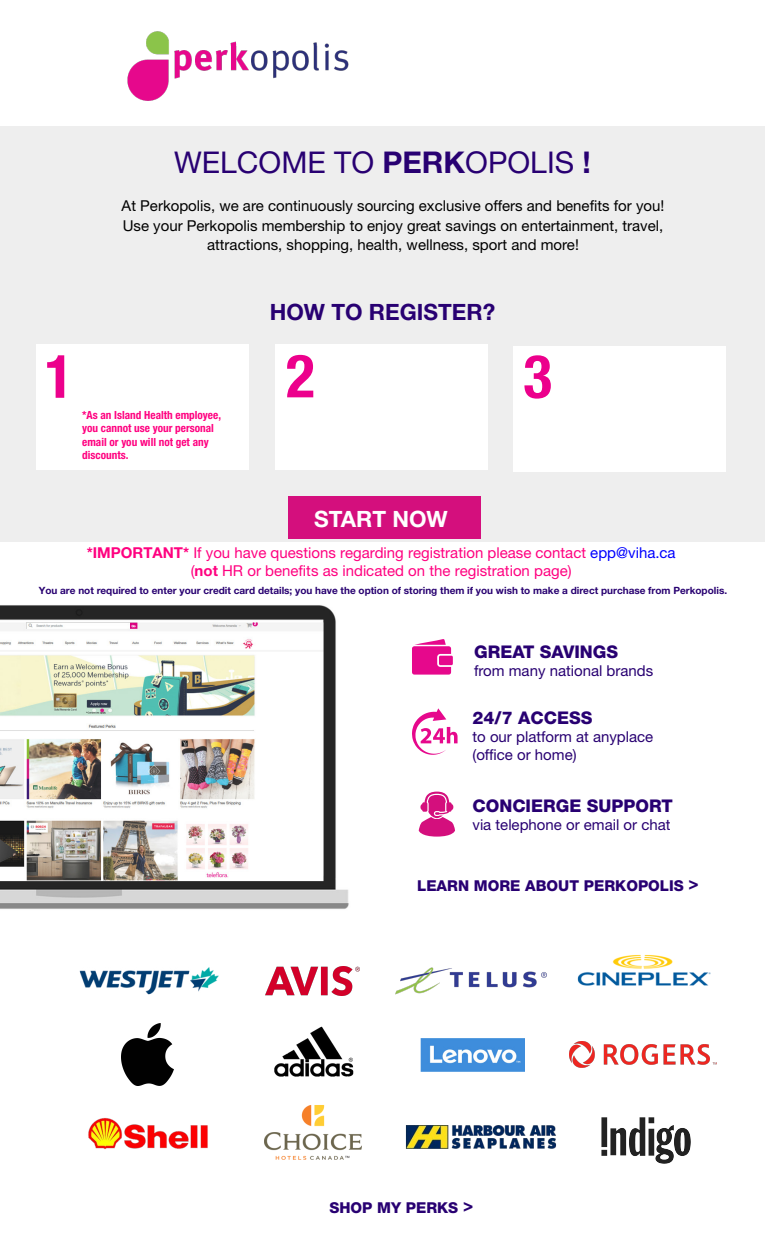
<style>
.page{position:relative;width:765px;height:1260px;background:#fff}
.page>*{position:absolute;margin:0;border:0;box-sizing:border-box;transform-origin:0 0}
.t1{font:700 condensed 60px "Helvetica Neue";color:#ec008c}
.t2{font:30px "Helvetica Neue";color:#280072}
.t3{font:700 22.5px "Helvetica Neue";color:#280072}
.t4{font:700 22.5px "Helvetica Neue";color:#fff}
.t5{font:800 17.5px "Helvetica Neue";color:#280072}
.t6{font:15px/20px "Helvetica Neue";color:#000;text-align:center}
.t7{font:15px/18px "Helvetica Neue";color:#ff0080;text-align:center}
.t8{font:15px/18px "Helvetica Neue";color:#280072}
.t9{font:800 15px "Helvetica Neue";color:#280072}
.t10{font:700 condensed 11.25px/13.5px "Helvetica Neue";color:#ff0080}
.t11{font:700 10px "Helvetica Neue";color:#280071}
.s1{font-weight:700}
.s2{color:#00f}
.s3{font-family:"Arial";font-weight:700;font-size:17.5px}
</style>
<div class="page">
<img style="left:0;top:541px;width:765px;height:368px">
<img style="left:80px;top:967px;width:139px;height:57px">
<img style="left:581px;top:954px;width:129px;height:32px">
<img style="left:275px;top:1026px;width:78px;height:51px">
<img style="left:421px;top:1064px;width:104px;height:8px">
<img style="left:265px;top:1105px;width:97px;height:55px">
<svg style="left:412px;top:639px;width:41px;height:36px"></svg>
<svg style="left:419px;top:792px;width:36px;height:45px"></svg>
<svg style="left:412px;top:708px;width:46px;height:47px"></svg>
<div style="left:0;top:126px;width:765px;height:415px;background:#eee"></div>
<div style="left:36px;top:344px;width:212px;height:126px;background:#fff"></div>
<div style="left:275px;top:344px;width:213px;height:126px;background:#fff"></div>
<div style="left:513px;top:346px;width:212px;height:126px;background:#fff"></div>
<div style="left:288px;top:497px;width:193px;height:42px;background:#d40f7d"></div>
<img style="left:127px;top:31px;width:222px;height:70px">
<img style="left:602px;top:1118px;width:89px;height:45px">
<img style="left:122px;top:1024px;width:52px;height:62px">
<img style="left:266px;top:967px;width:94px;height:28px">
<img style="left:88px;top:1118px;width:120px;height:31px">
<img style="left:405px;top:1125px;width:152px;height:24px">
<img style="left:361px;top:898px;width:220px;height:166px">
<img style="left:570px;top:1042px;width:146px;height:26px">
<h2 class="t2" style="left:174px;top:145px;width:418px">WELCOME TO <span class="s1">PERK</span>OPOLIS <span class="s1">!</span></h2>
<p class="t6" style="left:122px;top:195px;width:544px">At Perkopolis, we are continuously sourcing exclusive offers and benefits for you!<br>Use your Perkopolis membership to enjoy great savings on entertainment, travel, attractions, shopping, health, wellness, sport and more!</p>
<h3 class="t3" style="left:270px;top:298px;width:227px">HOW TO REGISTER?</h3>
<h1 class="t1" style="left:45px;top:340px;width:30px">1</h1>
<h1 class="t1" style="left:286px;top:340px;width:30px">2</h1>
<h1 class="t1" style="left:523px;top:340px;width:30px">3</h1>
<p class="t10" style="left:82px;top:408px;width:140px">*As an Island Health employee, you cannot use your personal email or you will not get any discounts.</p>
<h3 class="t4" style="left:314px;top:505px;width:135px">START NOW</h3>
<p class="t7" style="left:87px;top:543px;width:590px"><span class="s1">*IMPORTANT*</span> If you have questions regarding registration please contact <span class="s2">epp@viha.ca </span>(<span class="s1">not</span> HR or benefits as indicated on the registration page)</p>
<p class="t11" style="left:39px;top:584px;width:690px">You are not required to enter your credit card details; you have the option of storing them if you wish to make a direct purchase from Perkopolis.</p>
<p class="t5" style="left:474px;top:641px;width:146px">GREAT SAVINGS</p>
<p class="t8" style="left:474px;top:661px;width:181px">from many national brands</p>
<p class="t5" style="left:472px;top:708px;width:121px">24/7 ACCESS</p>
<p class="t8" style="left:472px;top:728px;width:182px">to our platform at anyplace (office or home)</p>
<p class="t5" style="left:472px;top:795px;width:202px">CONCIERGE SUPPORT</p>
<p class="t8" style="left:472px;top:815px;width:200px">via telephone or email or chat</p>
<p class="t9" style="left:417px;top:877px;width:283px">LEARN MORE ABOUT PERKOPOLIS <span class="s3">&gt;</span></p>
<p class="t9" style="left:329px;top:1199px;width:145px">SHOP MY PERKS <span class="s3">&gt;</span></p>
</div>
